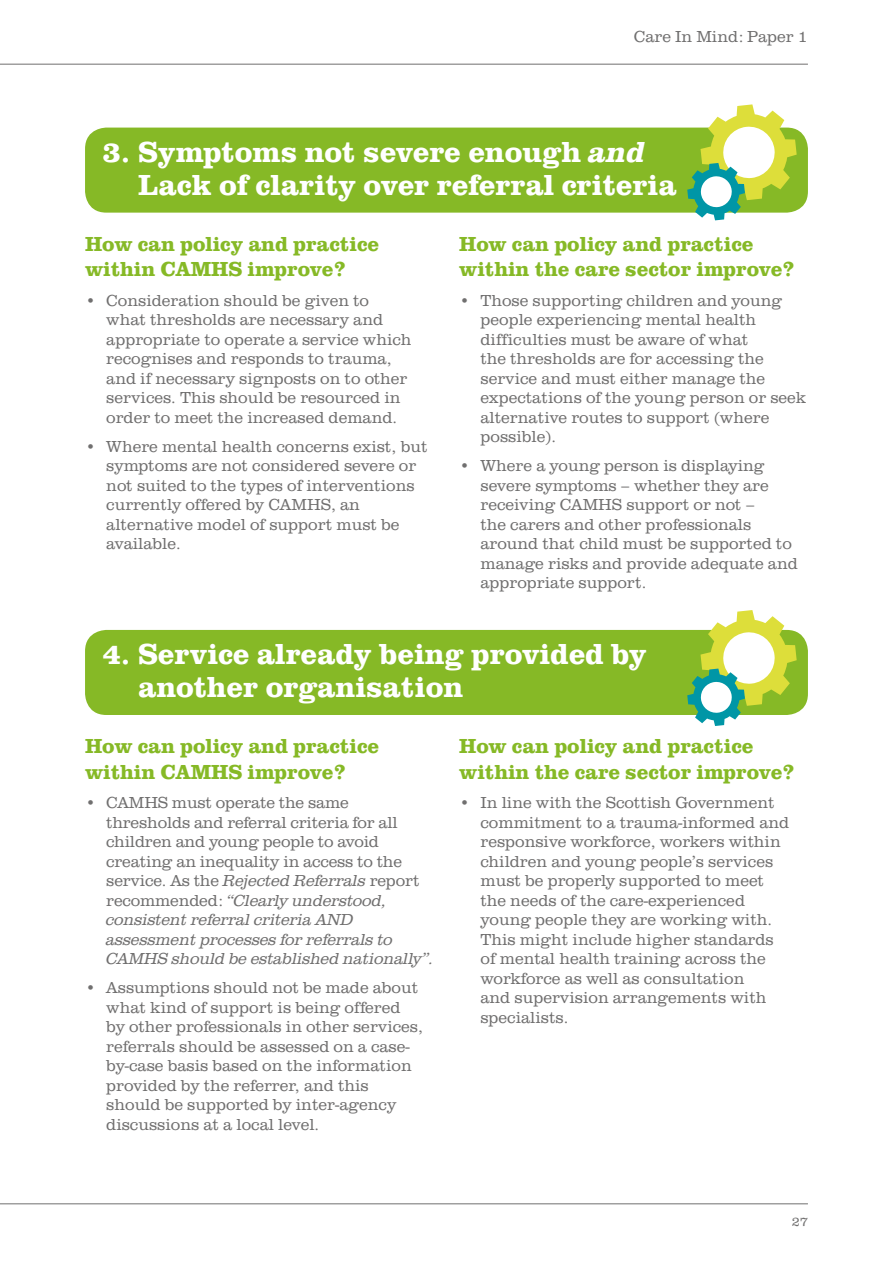
<style>
.page{position:relative;width:893px;height:1263px;background:#fff}
.page>*{position:absolute;margin:0;border:0;box-sizing:border-box;transform-origin:0 0}
.t1{font:700 30px/33px "URW Clarendon TOT";color:#fff}
.t2{font:700 21px/25.5px "URW Clarendon TOT";color:#86b926}
.t3{font:300 16.5px/19.5px "URW Clarendon TOT";color:#706f6f}
.t4{font:300 13.5px "URW Clarendon TOT";color:#706f6f}
.s1{font-style:italic}
</style>
<div class="page">
<hr style="left:0;top:64px;width:808px;height:1px;background:#706f6f">
<hr style="left:0;top:1203px;width:808px;height:1px;background:#706f6f">
<div style="left:85px;top:128px;width:723px;height:85px;background:#86b926;border-radius:21px"></div>
<div style="left:85px;top:630px;width:723px;height:85px;background:#86b926;border-radius:21px"></div>
<svg style="left:687px;top:610px;width:110px;height:116px"></svg>
<svg style="left:687px;top:104px;width:110px;height:116px"></svg>
<p class="t3" style="left:634px;top:27px;width:176px">Care In Mind: Paper 1</p>
<h1 class="t1" style="left:138px;top:136px;width:540px;text-indent:-36px">3. Symptoms not severe enough <span class="s1">and<br></span>Lack of clarity over referral criteria</h1>
<p class="t2" style="left:85px;top:231px;width:296px">How can policy and practice within CAMHS improve?</p>
<p class="t3" style="left:106px;top:291px;width:306px;text-indent:-21px">• Consideration should be given to what thresholds are necessary and appropriate to operate a service which recognises and responds to trauma, and if necessary signposts on to other services. This should be resourced in order to meet the increased demand.</p>
<p class="t3" style="left:106px;top:437px;width:323px;text-indent:-21px">• Where mental health concerns exist, but symptoms are not considered severe or not suited to the types of interventions currently offered by CAMHS, an alternative model of support must be available.</p>
<p class="t2" style="left:459px;top:231px;width:337px">How can policy and practice within the care sector improve?</p>
<p class="t3" style="left:480px;top:291px;width:327px;text-indent:-21px">• Those supporting children and young people experiencing mental health difficulties must be aware of what<br>the thresholds are for accessing the service and must either manage the expectations of the young person or seek alternative routes to support (where possible).</p>
<p class="t3" style="left:480px;top:456px;width:319px;text-indent:-21px">• Where a young person is displaying severe symptoms – whether they are receiving CAMHS support or not –<br>the carers and other professionals around that child must be supported to manage risks and provide adequate and appropriate support.</p>
<h1 class="t1" style="left:138px;top:638px;width:510px;text-indent:-36px">4. Service already being provided by another organisation</h1>
<p class="t2" style="left:85px;top:734px;width:296px">How can policy and practice within CAMHS improve?</p>
<p class="t3" style="left:106px;top:793px;width:329px;text-indent:-21px">• CAMHS must operate the same thresholds and referral criteria for all children and young people to avoid creating an inequality in access to the service. As the <span class="s1">Rejected Referrals</span> report recommended: <span class="s1">“Clearly understood, consistent referral criteria AND assessment processes for referrals to CAMHS should be established nationally”.</span></p>
<p class="t3" style="left:106px;top:978px;width:318px;text-indent:-21px">• Assumptions should not be made about what kind of support is being offered by other professionals in other services, referrals should be assessed on a case&shy;by-case basis based on the information provided by the referrer, and this should be supported by inter-agency discussions at a local level.</p>
<p class="t2" style="left:459px;top:734px;width:337px">How can policy and practice within the care sector improve?</p>
<p class="t3" style="left:480px;top:793px;width:310px;text-indent:-21px">• In line with the Scottish Government commitment to a trauma-informed and responsive workforce, workers within children and young people’s services must be properly supported to meet the needs of the care-experienced young people they are working with.<br>This might include higher standards of mental health training across the workforce as well as consultation<br>and supervision arrangements with specialists.</p>
<p class="t4" style="left:792px;top:1214px;width:18px">27</p>
</div>
